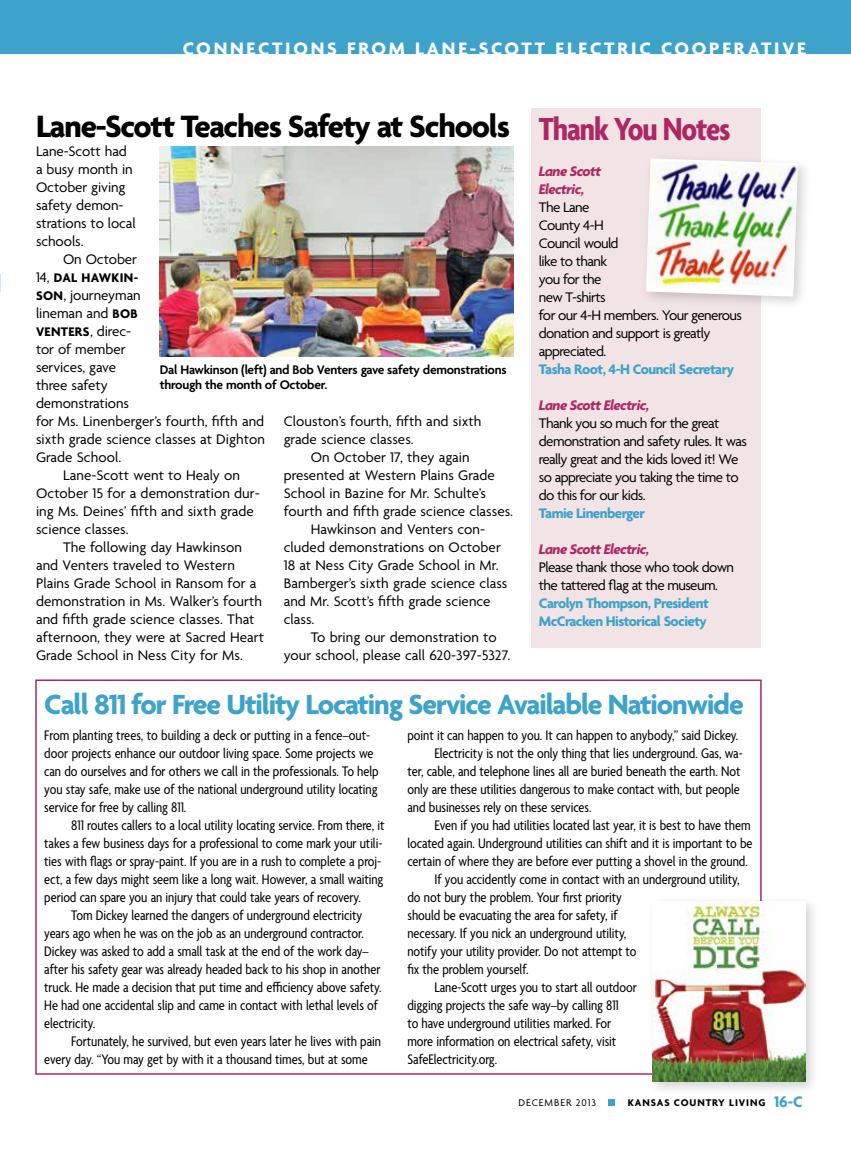
<style>
.page{position:relative;width:851px;height:1161px;background:#fff}
.page>*{position:absolute;margin:0;border:0;box-sizing:border-box;transform-origin:0 0}
.t1{font:700 condensed 34.5px "Agenda";letter-spacing:-.03em;color:#ae2763}
.t2{font:700 33.3px "Agenda";letter-spacing:-.035em;color:#000}
.t3{font:700 30px "Agenda";letter-spacing:-.035em;color:#3ea3cb}
.t4{font:700 19.5px "Agenda";letter-spacing:.14em;color:#fff}
.t5{font:condensed 15px/18px "Agenda";letter-spacing:-.005em;color:#000}
.t6{font:15px/18px "Agenda";letter-spacing:-.005em;color:#000}
.t7{font:15px/18px "Agenda";letter-spacing:-.04em;color:#000}
.t8{font:15px/18px "Agenda";letter-spacing:-.035em;color:#000}
.t9{font:700 15px/18px "Agenda";letter-spacing:-.035em;color:#3ea3cb}
.t10{font:italic 700 15px/18px "Agenda";letter-spacing:-.035em;color:#ae2763}
.t11{font:600 13.5px/15px "Agenda";letter-spacing:-.02em;color:#000}
.t12{font:700 13.5px "Agenda";letter-spacing:.025em;color:#000}
.t13{font:700 10.5px "Agenda";letter-spacing:.09em;color:#000}
.t14{font:10.5px "Agenda";letter-spacing:.09em;color:#000}
.s1{font-weight:400;font-size:15px}
.s2{font-weight:700;font-size:13.5px}
.s3{font-size:16.5px;color:#3ea3cb}
</style>
<div class="page">
<div style="left:531px;top:108px;width:229px;height:540px;background:#f2e4e6"></div>
<div style="left:35px;top:680px;width:726px;height:395px;border:2px solid #ae2763"></div>
<img style="left:160px;top:146px;width:353px;height:211px">
<div style="left:640px;top:152px;width:172px;height:158px;background:#000;opacity:.18"></div>
<svg style="left:646px;top:158px;width:151px;height:139px"></svg>
<img style="left:646px;top:161px;width:151px;height:128px">
<div style="left:647px;top:896px;width:173px;height:200px;background:#000;opacity:.18"></div>
<img style="left:652px;top:902px;width:153px;height:180px">
<div style="left:608px;top:1099px;width:7px;height:7px;background:#3ea3cb"></div>
<div style="left:0;top:0;width:850px;height:54px;background:#3ea3cb"></div>
<h3 class="t4" style="left:183px;top:38px;width:624px">CONNECTIONS FROM LANE-SCOTT ELECTRIC COOPERATIVE</h3>
<h2 class="t2" style="left:36px;top:108px;width:475px">Lane-Scott Teaches Safety at Schools</h2>
<p class="t6" style="left:36px;top:143px;width:101px">Lane-Scott had a busy month in<br>October giving safety demon&shy;strations to local schools.</p>
<p class="t6" style="left:63px;top:251px;width:75px">On October</p>
<p class="t12" style="left:36px;top:270px;width:104px"><span class="s1">14,</span> DAL HAWKIN-</p>
<p class="t6" style="left:36px;top:287px;width:106px"><span class="s2">SON</span>, journeyman lineman and <span class="s2">BOB</span></p>
<p class="t12" style="left:36px;top:324px;width:97px">VENTERS<span class="s1">, direc-</span></p>
<p class="t6" style="left:36px;top:341px;width:91px">tor of member</p>
<p class="t6" style="left:36px;top:359px;width:81px">services, gave</p>
<p class="t6" style="left:36px;top:377px;width:73px">three safety</p>
<p class="t6" style="left:36px;top:395px;width:94px">demonstrations</p>
<p class="t6" style="left:36px;top:413px;width:230px">for Ms. Linenberger’s fourth, fifth and</p>
<p class="t6" style="left:36px;top:431px;width:230px">sixth grade science classes at Dighton</p>
<p class="t6" style="left:36px;top:449px;width:87px">Grade School.</p>
<p class="t6" style="left:63px;top:467px;width:178px">Lane-Scott went to Healy on</p>
<p class="t6" style="left:36px;top:485px;width:225px">October 15 for a demonstration dur-</p>
<p class="t6" style="left:36px;top:503px;width:219px">ing Ms. Deines’ fifth and sixth grade</p>
<p class="t6" style="left:36px;top:521px;width:94px">science classes.</p>
<p class="t6" style="left:63px;top:539px;width:180px">The following day Hawkinson</p>
<p class="t6" style="left:36px;top:557px;width:200px">and Venters traveled to Western</p>
<p class="t6" style="left:36px;top:575px;width:222px">Plains Grade School in Ransom for a</p>
<p class="t6" style="left:36px;top:593px;width:227px">demonstration in Ms. Walker’s fourth</p>
<p class="t6" style="left:36px;top:611px;width:220px">and fifth grade science classes. That</p>
<p class="t6" style="left:36px;top:629px;width:230px">afternoon, they were at Sacred Heart</p>
<p class="t6" style="left:36px;top:647px;width:208px">Grade School in Ness City for Ms.</p>
<p class="t11" style="left:160px;top:363px;width:348px">Dal Hawkinson (left) and Bob Venters gave safety demonstrations through the month of October.</p>
<p class="t6" style="left:284px;top:413px;width:199px">Clouston’s fourth, fifth and sixth grade science classes.</p>
<p class="t6" style="left:311px;top:449px;width:160px">On October 17, they again</p>
<p class="t6" style="left:284px;top:467px;width:213px">presented at Western Plains Grade</p>
<p class="t6" style="left:284px;top:485px;width:204px">School in Bazine for Mr. Schulte’s</p>
<p class="t6" style="left:284px;top:503px;width:231px">fourth and fifth grade science classes.</p>
<p class="t6" style="left:311px;top:521px;width:176px">Hawkinson and Venters con-</p>
<p class="t6" style="left:284px;top:539px;width:219px">cluded demonstrations on October</p>
<p class="t6" style="left:284px;top:557px;width:216px">18 at Ness City Grade School in Mr.</p>
<p class="t6" style="left:284px;top:575px;width:225px">Bamberger’s sixth grade science class</p>
<p class="t6" style="left:284px;top:593px;width:208px">and Mr. Scott’s fifth grade science</p>
<p class="t6" style="left:284px;top:611px;width:32px">class.</p>
<p class="t6" style="left:311px;top:629px;width:188px">To bring our demonstration to</p>
<p class="t6" style="left:284px;top:647px;width:228px">your school, please call 620-397-5327.</p>
<h1 class="t1" style="left:538px;top:111px;width:193px">Thank You Notes</h1>
<p class="t10" style="left:538px;top:163px;width:64px">Lane Scott<br>Electric,</p>
<p class="t8" style="left:538px;top:199px;width:205px">The Lane<br>County 4-H<br>Council would<br>like to thank<br>you for the<br>new T-shirts<br>for our 4-H members. Your generous donation and support is greatly appreciated.</p>
<p class="t9" style="left:538px;top:361px;width:197px">Tasha Root, 4-H Council Secretary</p>
<p class="t10" style="left:538px;top:397px;width:112px">Lane Scott Electric,</p>
<p class="t7" style="left:538px;top:415px;width:210px">Thank you so much for the great demonstration and safety rules. It was really great and the kids loved it! We so appreciate you taking the time to do this for our kids.</p>
<p class="t9" style="left:538px;top:505px;width:108px">Tamie Linenberger</p>
<p class="t10" style="left:538px;top:541px;width:112px">Lane Scott Electric,</p>
<p class="t7" style="left:538px;top:559px;width:197px">Please thank those who took down the tattered flag at the museum.</p>
<p class="t9" style="left:538px;top:595px;width:171px">Carolyn Thompson, President<br>McCracken Historical Society</p>
<h3 class="t3" style="left:44px;top:688px;width:701px">Call 811 for Free Utility Locating Service Available Nationwide</h3>
<p class="t5" style="left:44px;top:727px;width:336px">From planting trees, to building a deck or putting in a fence–out&shy;door projects enhance our outdoor living space. Some projects we can do ourselves and for others we call in the professionals. To help you stay safe, make use of the national underground utility locating service for free by calling 811.</p>
<p class="t5" style="left:44px;top:817px;width:342px;text-indent:27px">811 routes callers to a local utility locating service. From there, it takes a few business days for a professional to come mark your utili&shy;ties with flags or spray-paint. If you are in a rush to complete a proj&shy;ect, a few days might seem like a long wait. However, a small waiting period can spare you an injury that could take years of recovery.</p>
<p class="t5" style="left:44px;top:907px;width:339px;text-indent:27px">Tom Dickey learned the dangers of underground electricity years ago when he was on the job as an underground contractor.<br>Dickey was asked to add a small task at the end of the work day– after his safety gear was already headed back to his shop in another truck. He made a decision that put time and efficiency above safety.<br>He had one accidental slip and came in contact with lethal levels of electricity.</p>
<p class="t5" style="left:44px;top:1033px;width:338px;text-indent:27px">Fortunately, he survived, but even years later he lives with pain every day. “You may get by with it a thousand times, but at some</p>
<p class="t5" style="left:407px;top:727px;width:332px">point it can happen to you. It can happen to anybody,” said Dickey.</p>
<p class="t5" style="left:434px;top:745px;width:310px">Electricity is not the only thing that lies underground. Gas, wa-</p>
<p class="t5" style="left:407px;top:763px;width:334px">ter, cable, and telephone lines all are buried beneath the earth. Not</p>
<p class="t5" style="left:407px;top:781px;width:334px">only are these utilities dangerous to make contact with, but people</p>
<p class="t5" style="left:407px;top:799px;width:185px">and businesses rely on these services.</p>
<p class="t5" style="left:434px;top:817px;width:317px">Even if you had utilities located last year, it is best to have them</p>
<p class="t5" style="left:407px;top:835px;width:346px">located again. Underground utilities can shift and it is important to be</p>
<p class="t5" style="left:407px;top:853px;width:342px">certain of where they are before ever putting a shovel in the ground.</p>
<p class="t5" style="left:434px;top:871px;width:306px">If you accidently come in contact with an underground utility,</p>
<p class="t5" style="left:407px;top:889px;width:216px">do not bury the problem. Your first priority</p>
<p class="t5" style="left:407px;top:907px;width:212px">should be evacuating the area for safety, if</p>
<p class="t5" style="left:407px;top:925px;width:220px">necessary. If you nick an underground utility,</p>
<p class="t5" style="left:407px;top:943px;width:230px">notify your utility provider. Do not attempt to</p>
<p class="t5" style="left:407px;top:961px;width:123px">fix the problem yourself.</p>
<p class="t5" style="left:434px;top:979px;width:204px">Lane-Scott urges you to start all outdoor</p>
<p class="t5" style="left:407px;top:997px;width:213px">digging projects the safe way–by calling 811</p>
<p class="t5" style="left:407px;top:1015px;width:205px">to have underground utilities marked. For</p>
<p class="t5" style="left:407px;top:1033px;width:210px">more information on electrical safety, visit</p>
<p class="t5" style="left:407px;top:1051px;width:91px">SafeElectricity.org.</p>
<p class="t14" style="left:518px;top:1096px;width:79px">DECEMBER 2013</p>
<p class="t13" style="left:627px;top:1096px;width:177px">KANSAS COUNTRY LIVING <span class="s3">16-C</span></p>
</div>
